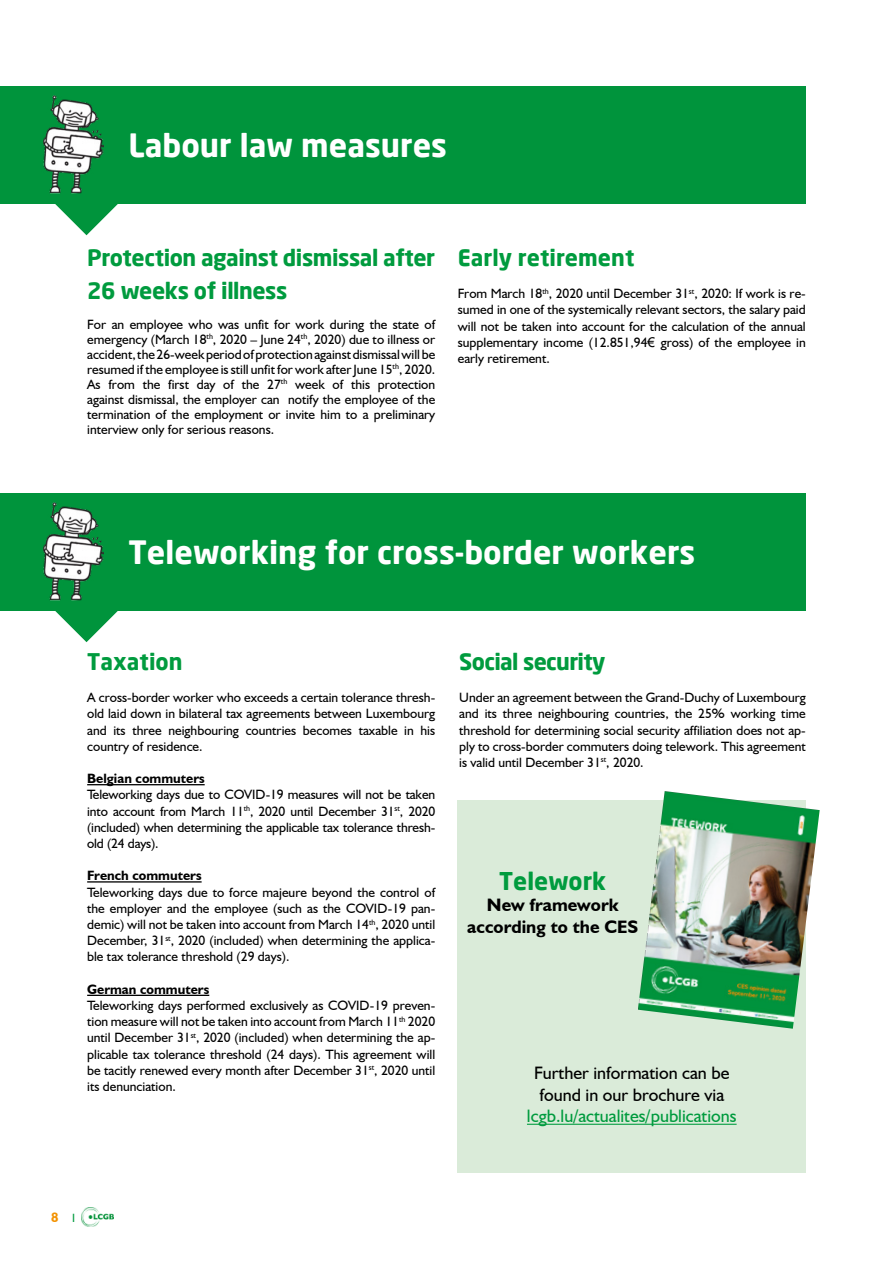
<style>
.page{position:relative;width:893px;height:1263px;background:#fff}
.page>*{position:absolute;margin:0;border:0;box-sizing:border-box;transform-origin:0 0}
.t1{font:700 31.5px "Neo Sans";color:#fff}
.t2{font:700 24px "Neo Sans";color:#009b3e}
.t3{font:700 22.5px/33px "Neo Sans";letter-spacing:-.02em;color:#009b3e}
.t4{font:700 22.5px "Neo Sans";color:#009b3e}
.t5{font:18px/21.6px "Humanist 521 BT";color:#000}
.t6{font:18px "Humanist 521 BT";color:#009b3e}
.t7{font:700 18px/21.6px "Humanist 521 BT";color:#000;text-align:center}
.t8{font:13.5px/16.2px "Humanist 521 BT";color:#000;text-align:justify}
.t9{font:700 13.5px "Humanist 521 BT";color:#000}
.t10{font:700 13.5px "Humanist 521 BT";color:#f39200}
.s1{font-family:"Arial"}
.s2{font-weight:400;font-size:12px;color:#009b3e}
</style>
<div class="page">
<img style="left:81px;top:1208px;width:32px;height:18px">
<div style="left:0;top:87px;width:806px;height:117px;background:#00943c"></div>
<svg style="left:55px;top:193px;width:63px;height:42px"></svg>
<img style="left:43px;top:96px;width:61px;height:97px">
<div style="left:0;top:494px;width:806px;height:117px;background:#00943c"></div>
<svg style="left:55px;top:600px;width:63px;height:42px"></svg>
<img style="left:43px;top:503px;width:61px;height:97px">
<hr style="left:87px;top:784px;width:118px;height:1px;background:#000">
<hr style="left:87px;top:881px;width:115px;height:1px;background:#000">
<hr style="left:87px;top:995px;width:122px;height:1px;background:#000">
<div style="left:458px;top:800px;width:348px;height:373px;background:#daebd9"></div>
<img style="left:638px;top:791px;width:182px;height:238px">
<hr style="left:527px;top:1124px;width:210px;height:1px;background:#009b3e">
<h1 class="t1" style="left:128px;top:125px;width:320px">Labour law measures</h1>
<h3 class="t3" style="left:87px;top:240px;width:350px">Protection against dismissal after<br>26 weeks of illness</h3>
<p class="t8" style="left:87px;top:316px;width:350px;line-height:15px">For an employee who was unfit for work during the state of emergency (March 18<sup>th</sup>, 2020 – June 24<sup>th</sup>, 2020) due to illness or accident, the 26-week period of protection against dismissal will be resumed if the employee is still unfit for work after June 15<sup>th</sup>, 2020.<br>As from the first day of the 27<sup>th</sup> week of this protection against dismissal, the employer can notify the employee of the termination of the employment or invite him to a preliminary interview only for serious reasons.</p>
<h3 class="t4" style="left:458px;top:243px;width:178px">Early retirement</h3>
<p class="t8" style="left:458px;top:285px;width:350px">From March 18<sup>th</sup>, 2020 until December 31<sup>st</sup>, 2020: If work is re&shy;sumed in one of the systemically relevant sectors, the salary paid will not be taken into account for the calculation of the annual supplementary income (12.851,94<span class="s1">€</span> gross) of the employee in early retirement.</p>
<h1 class="t1" style="left:128px;top:532px;width:568px">Teleworking for cross-border workers</h1>
<h3 class="t4" style="left:87px;top:647px;width:97px">Taxation</h3>
<p class="t8" style="left:87px;top:689px;width:350px">A cross-border worker who exceeds a certain tolerance thresh&shy;old laid down in bilateral tax agreements between Luxembourg and its three neighbouring countries becomes taxable in his country of residence.</p>
<p class="t9" style="left:87px;top:770px;width:119px">Belgian commuters</p>
<p class="t8" style="left:87px;top:786px;width:350px">Teleworking days due to COVID-19 measures will not be taken into account from March 11<sup>th</sup>, 2020 until December 31<sup>st</sup>, 2020 (included) when determining the applicable tax tolerance thresh&shy;old (24 days).</p>
<p class="t9" style="left:87px;top:867px;width:116px">French commuters</p>
<p class="t8" style="left:87px;top:884px;width:350px">Teleworking days due to force majeure beyond the control of the employer and the employee (such as the COVID-19 pan&shy;demic) will not be taken into account from March 14<sup>th</sup>, 2020 until December, 31<sup>st</sup>, 2020 (included) when determining the applica&shy;ble tax tolerance threshold (29 days).</p>
<p class="t9" style="left:87px;top:981px;width:124px">German commuters</p>
<p class="t8" style="left:87px;top:997px;width:350px">Teleworking days performed exclusively as COVID-19 preven&shy;tion measure will not be taken into account from March 11<sup>th</sup> 2020 until December 31<sup>st</sup>, 2020 (included) when determining the ap&shy;plicable tax tolerance threshold (24 days). This agreement will be tacitly renewed every month after December 31<sup>st</sup>, 2020 until its denunciation.</p>
<h3 class="t3" style="left:459px;top:644px;width:148px">Social security</h3>
<p class="t8" style="left:459px;top:689px;width:348px">Under an agreement between the Grand-Duchy of Luxembourg and its three neighbouring countries, the 25% working time threshold for determining social security affiliation does not ap&shy;ply to cross-border commuters doing telework. This agreement is valid until December 31<sup>st</sup>, 2020.</p>
<h2 class="t2" style="left:499px;top:865px;width:109px">Telework</h2>
<h3 class="t7" style="left:467px;top:894px;width:172px">New framework according to the CES</h3>
<h3 class="t5" style="left:534px;top:1062px;width:197px">Further information can be found in our brochure via</h3>
<h3 class="t6" style="left:527px;top:1105px;width:211px">lcgb.lu/actualites/publications</h3>
<p class="t10" style="left:51px;top:1209px;width:26px">8 <span class="s2">I</span></p>
</div>
